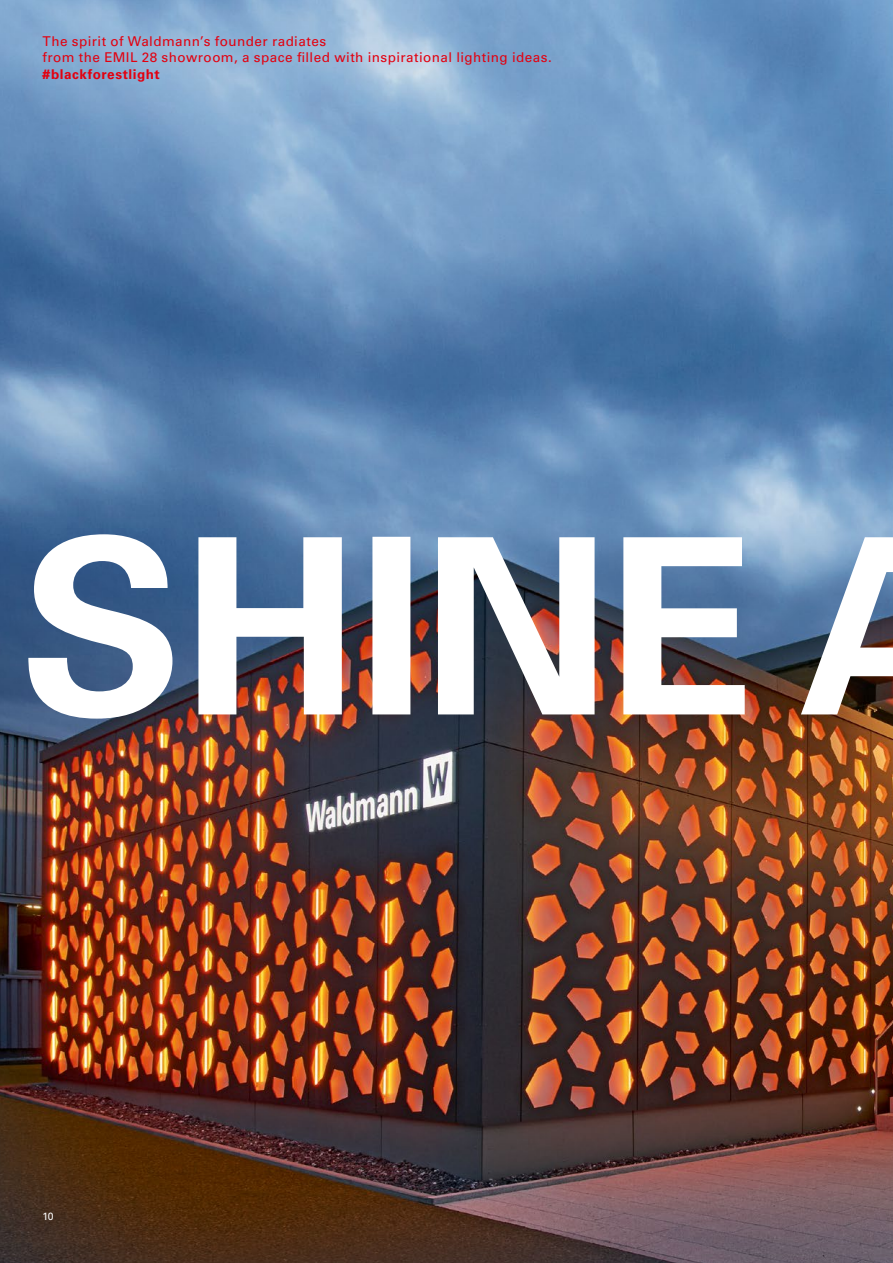
<style>
.page{position:relative;width:893px;height:1263px;background:#fff}
.page>*{position:absolute;margin:0;border:0;box-sizing:border-box;transform-origin:0 0}
.t1{font:13.5px/16.5px "Univers LT Pro 55 Roman";letter-spacing:.03em;color:#e3000f}
.t2{font:700 13.5px "Univers LT Pro 65";letter-spacing:.035em;color:#e3000f}
.t3{font:10.5px "Univers LT Pro 55 Roman";color:#fff}
</style>
<div class="page">
<img style="left:0;top:0;width:893px;height:1263px">
<svg style="left:28px;top:534px;width:717px;height:185px"></svg>
<svg style="left:801px;top:537px;width:92px;height:177px"></svg>
<p class="t1" style="left:43px;top:33px;width:511px">The spirit of Waldmann’s founder radiates<br>from the EMIL 28 showroom, a space filled with inspirational lighting ideas.</p>
<p class="t2" style="left:43px;top:66px;width:119px">#blackforestlight</p>
<p class="t3" style="left:43px;top:1210px;width:13px">10</p>
</div>
